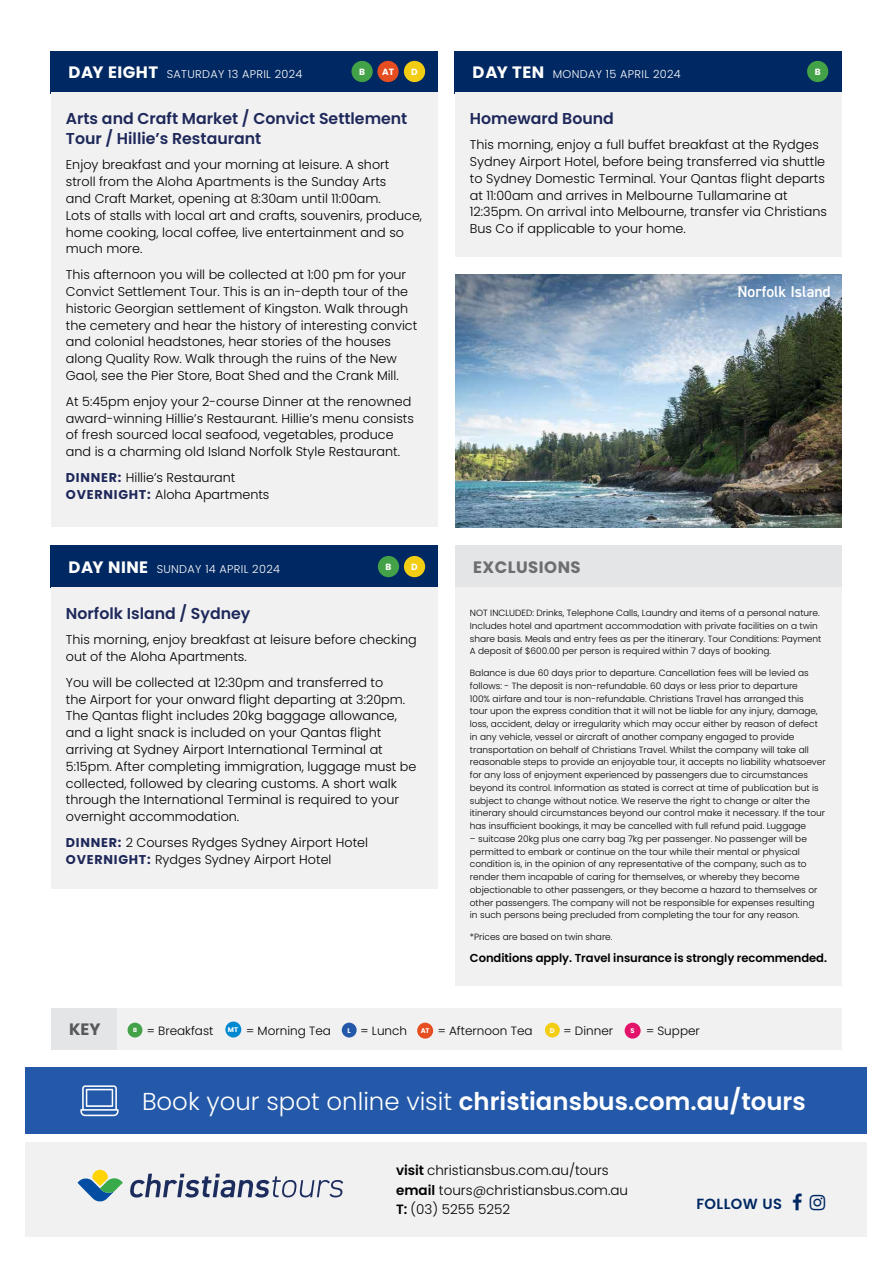
<style>
.page{position:relative;width:893px;height:1263px;background:#fff}
.page>*{position:absolute;margin:0;border:0;box-sizing:border-box;transform-origin:0 0}
.t1{font:600 24.45px "Poppins";color:#fff}
.t2{font:700 16.5px "Poppins";letter-spacing:.03em;color:#6d6e71}
.t3{font:700 16.5px "Poppins";color:#58595b}
.t4{font:600 15.75px/20.2px "Poppins";color:#1e2859}
.t5{font:600 15.75px "DIN2014";color:#fff}
.t6{font:600 14.7px "Poppins";letter-spacing:.03em;color:#002862}
.t7{font:300 13.5px/19.5px "Poppins";color:#000}
.t8{font:300 12.75px/16.8px "Poppins";color:#000}
.t9{font:300 12px "Poppins";color:#000}
.t10{font:600 11.55px "Poppins";letter-spacing:-.005em;color:#000}
.t11{font:300 11.25px "Poppins";letter-spacing:.03em;color:#fff}
.t12{font:300 9px/12.8px "Poppins";color:#000}
.t13{font:700 9px "Poppins";color:#fff}
.t14{font:700 6.75px "Poppins";color:#fff}
.t15{font:700 6px "Poppins";color:#fff}
.s1{font-weight:700;font-size:16.5px}
.s2{font-weight:700;color:#1e2859}
.s3{font-weight:300}
.s4{font-weight:600}
</style>
<div class="page">
<div style="left:26px;top:1067px;width:841px;height:67px;background:#2459a9"></div>
<svg style="left:80px;top:1085px;width:39px;height:31px"></svg>
<div style="left:26px;top:1142px;width:841px;height:95px;background:#f1f1f2"></div>
<svg style="left:130px;top:1174px;width:213px;height:23px"></svg>
<svg style="left:77px;top:1170px;width:46px;height:32px"></svg>
<div style="left:455px;top:585px;width:387px;height:400px;background:#f1f1f2"></div>
<div style="left:50px;top:51px;width:388px;height:42px;background:#002862"></div>
<div style="left:50px;top:545px;width:388px;height:42px;background:#002862"></div>
<div style="left:455px;top:51px;width:387px;height:42px;background:#002862"></div>
<img style="left:455px;top:274px;width:387px;height:253px">
<div style="left:51px;top:92px;width:387px;height:435px;background:#f1f1f2"></div>
<div style="left:455px;top:92px;width:387px;height:165px;background:#f1f1f2"></div>
<div style="left:51px;top:587px;width:387px;height:302px;background:#f1f1f2"></div>
<div style="left:351px;top:61px;width:22px;height:21px;background:#43a147;border-radius:50%"></div>
<div style="left:807px;top:61px;width:21px;height:21px;background:#43a147;border-radius:50%"></div>
<div style="left:378px;top:556px;width:21px;height:21px;background:#43a147;border-radius:50%"></div>
<div style="left:404px;top:61px;width:21px;height:21px;background:#f2cd14;border-radius:50%"></div>
<div style="left:404px;top:556px;width:21px;height:21px;background:#f2cd14;border-radius:50%"></div>
<div style="left:377px;top:61px;width:22px;height:21px;background:#e64d21;border-radius:50%"></div>
<div style="left:455px;top:545px;width:387px;height:42px;background:#e4e5e6"></div>
<div style="left:51px;top:1008px;width:791px;height:41px;background:#f1f1f2"></div>
<div style="left:51px;top:1008px;width:65px;height:41px;background:#e4e5e6"></div>
<div style="left:128px;top:1023px;width:14px;height:14px;background:#43a147;border-radius:50%"></div>
<div style="left:545px;top:1023px;width:15px;height:14px;background:#f2cd14;border-radius:50%"></div>
<div style="left:342px;top:1023px;width:15px;height:14px;background:#2459a9;border-radius:50%"></div>
<div style="left:225px;top:1021px;width:16px;height:16px;background:#0089d1;border-radius:50%"></div>
<div style="left:417px;top:1023px;width:16px;height:15px;background:#e64d21;border-radius:50%"></div>
<div style="left:625px;top:1023px;width:16px;height:15px;background:#e31369;border-radius:50%"></div>
<p class="t11" style="left:68px;top:68px;width:236px"><span class="s1">DAY EIGHT</span> SATURDAY 13 APRIL 2024</p>
<p class="t11" style="left:473px;top:68px;width:210px"><span class="s1">DAY TEN</span> MONDAY 15 APRIL 2024</p>
<p class="t13" style="left:359px;top:67px;width:7px">B</p>
<p class="t13" style="left:815px;top:67px;width:7px">B</p>
<p class="t13" style="left:382px;top:67px;width:13px">AT</p>
<p class="t13" style="left:411px;top:67px;width:8px">D</p>
<p class="t4" style="left:66px;top:108px;width:343px">Arts and Craft Market / Convict Settlement<br>Tour / Hillie’s Restaurant</p>
<p class="t8" style="left:66px;top:157px;width:358px">Enjoy breakfast and your morning at leisure. A short stroll from the Aloha Apartments is the Sunday Arts<br>and Craft Market, opening at 8:30am until 11:00am.<br>Lots of stalls with local art and crafts, souvenirs, produce, home cooking, local coffee, live entertainment and so much more.</p>
<p class="t8" style="left:66px;top:266px;width:353px">This afternoon you will be collected at 1:00 pm for your Convict Settlement Tour. This is an in-depth tour of the historic Georgian settlement of Kingston. Walk through the cemetery and hear the history of interesting convict and colonial headstones, hear stories of the houses along Quality Row. Walk through the ruins of the New Gaol, see the Pier Store, Boat Shed and the Crank Mill.</p>
<p class="t8" style="left:66px;top:393px;width:349px">At 5:45pm enjoy your 2-course Dinner at the renowned award-winning Hillie’s Restaurant. Hillie’s menu consists of fresh sourced local seafood, vegetables, produce and is a charming old Island Norfolk Style Restaurant.</p>
<p class="t8" style="left:66px;top:469px;width:205px"><span class="s2">DINNER:</span> Hillie’s Restaurant<br><span class="s2">OVERNIGHT:</span> Aloha Apartments</p>
<p class="t4" style="left:470px;top:108px;width:146px">Homeward Bound</p>
<p class="t8" style="left:470px;top:136px;width:359px">This morning, enjoy a full buffet breakfast at the Rydges Sydney Airport Hotel, before being transferred via shuttle to Sydney Domestic Terminal. Your Qantas flight departs at 11:00am and arrives in Melbourne Tullamarine at 12:35pm. On arrival into Melbourne, transfer via Christians Bus Co if applicable to your home.</p>
<p class="t5" style="left:737px;top:281px;width:95px">Norfolk Island</p>
<p class="t11" style="left:68px;top:562px;width:213px"><span class="s1">DAY NINE</span> SUNDAY 14 APRIL 2024</p>
<p class="t13" style="left:386px;top:562px;width:7px">B</p>
<p class="t13" style="left:411px;top:562px;width:8px">D</p>
<p class="t2" style="left:473px;top:557px;width:109px">EXCLUSIONS</p>
<p class="t4" style="left:66px;top:603px;width:186px">Norfolk Island / Sydney</p>
<p class="t8" style="left:66px;top:631px;width:352px">This morning, enjoy breakfast at leisure before checking out of the Aloha Apartments.</p>
<p class="t8" style="left:66px;top:674px;width:352px">You will be collected at 12:30pm and transferred to<br>the Airport for your onward flight departing at 3:20pm.<br>The Qantas flight includes 20kg baggage allowance, and a light snack is included on your Qantas flight arriving at Sydney Airport International Terminal at 5:15pm. After completing immigration, luggage must be collected, followed by clearing customs. A short walk through the International Terminal is required to your overnight accommodation.</p>
<p class="t8" style="left:66px;top:834px;width:304px"><span class="s2">DINNER:</span> 2 Courses Rydges Sydney Airport Hotel<br><span class="s2">OVERNIGHT:</span> Rydges Sydney Airport Hotel</p>
<p class="t12" style="left:470px;top:607px;width:353px">NOT INCLUDED: Drinks, Telephone Calls, Laundry and items of a personal nature.<br>Includes hotel and apartment accommodation with private facilities on a twin share basis. Meals and entry fees as per the itinerary. Tour Conditions: Payment A deposit of $600.00 per person is required within 7 days of booking.</p>
<p class="t12" style="left:470px;top:667px;width:357px">Balance is due 60 days prior to departure. Cancellation fees will be levied as follows: - The deposit is non-refundable. 60 days or less prior to departure<br>100% airfare and tour is non-refundable. Christians Travel has arranged this<br>tour upon the express condition that it will not be liable for any injury, damage, loss, accident, delay or irregularity which may occur either by reason of defect in any vehicle, vessel or aircraft of another company engaged to provide transportation on behalf of Christians Travel. Whilst the company will take all reasonable steps to provide an enjoyable tour, it accepts no liability whatsoever for any loss of enjoyment experienced by passengers due to circumstances beyond its control. Information as stated is correct at time of publication but is subject to change without notice. We reserve the right to change or alter the itinerary should circumstances beyond our control make it necessary. If the tour has insufficient bookings, it may be cancelled with full refund paid. Luggage</p>
<p class="t12" style="left:470px;top:832px;width:349px">– suitcase 20kg plus one carry bag 7kg per passenger. No passenger will be permitted to embark or continue on the tour while their mental or physical condition is, in the opinion of any representative of the company, such as to render them incapable of caring for themselves, or whereby they become objectionable to other passengers, or they become a hazard to themselves or other passengers. The company will not be responsible for expenses resulting in such persons being precluded from completing the tour for any reason.</p>
<p class="t12" style="left:470px;top:931px;width:144px">*Prices are based on twin share.</p>
<p class="t10" style="left:470px;top:951px;width:359px">Conditions apply. Travel insurance is strongly recommended.</p>
<p class="t3" style="left:69px;top:1020px;width:33px">KEY</p>
<p class="t9" style="left:147px;top:1023px;width:68px">= Breakfast</p>
<p class="t9" style="left:246px;top:1023px;width:86px">= Morning Tea</p>
<p class="t9" style="left:361px;top:1023px;width:48px">= Lunch</p>
<p class="t9" style="left:438px;top:1023px;width:96px">= Afternoon Tea</p>
<p class="t9" style="left:563px;top:1023px;width:51px">= Dinner</p>
<p class="t9" style="left:646px;top:1023px;width:55px">= Supper</p>
<p class="t15" style="left:133px;top:1026px;width:5px">B</p>
<p class="t14" style="left:228px;top:1026px;width:12px">MT</p>
<p class="t14" style="left:348px;top:1027px;width:5px">L</p>
<p class="t14" style="left:421px;top:1027px;width:10px">AT</p>
<p class="t14" style="left:550px;top:1027px;width:6px">D</p>
<p class="t14" style="left:630px;top:1027px;width:6px">S</p>
<h1 class="t1" style="left:142px;top:1087px;width:665px"><span class="s3">Book your spot online visit</span> christiansbus.com.au/tours</h1>
<p class="t7" style="left:396px;top:1160px;width:234px"><span class="s4">visit</span> christiansbus.com.au/tours <span class="s4">email</span> tours@christiansbus.com.au<br><span class="s4">T:</span> (03) 5255 5252</p>
<p class="t6" style="left:696px;top:1195px;width:87px">FOLLOW US</p>
</div>
